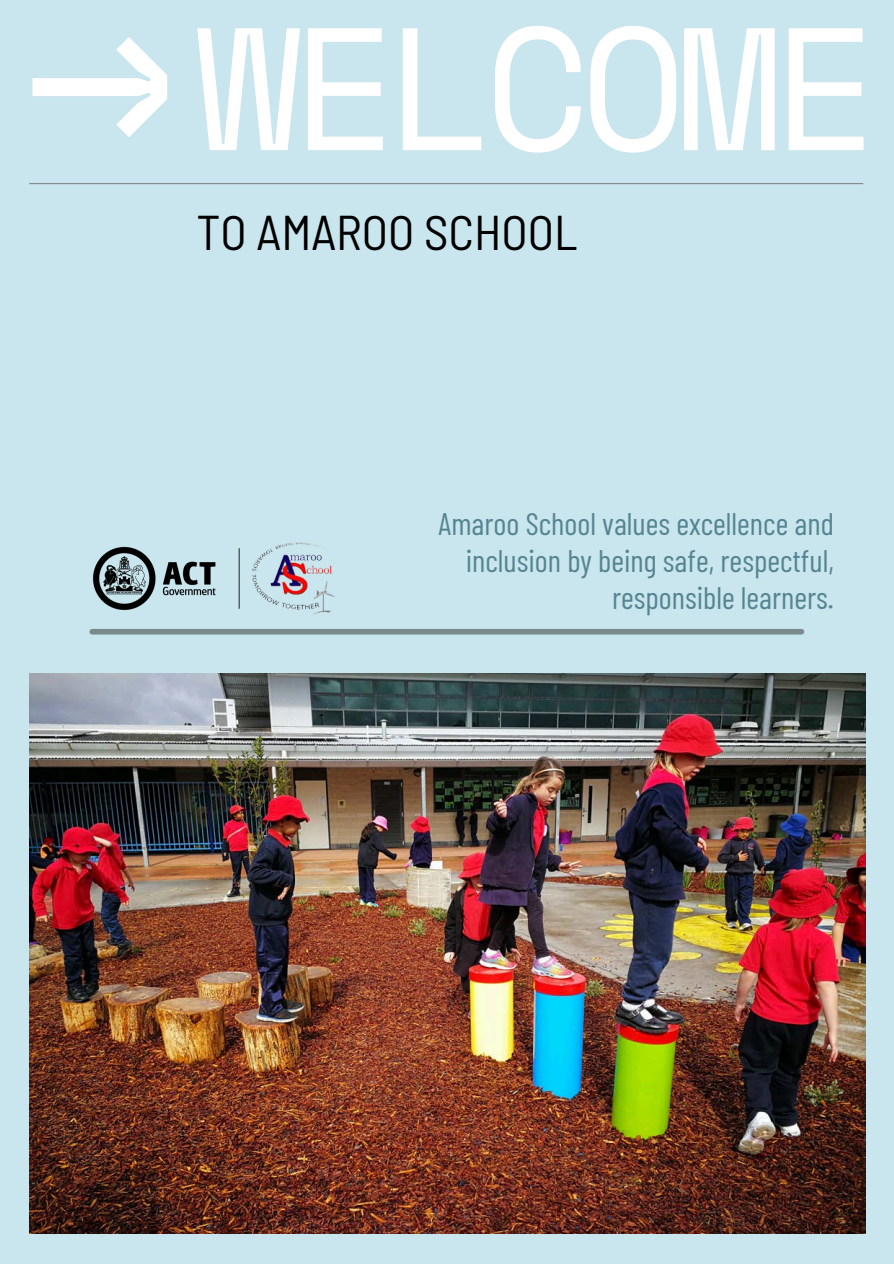
<style>
.page{position:relative;width:894px;height:1264px;background:#fff}
.page>*{position:absolute;margin:0;border:0;box-sizing:border-box;transform-origin:0 0}
.t1{font:249.3px "Space Mono";color:#fff}
.t2{font:174px "Space Mono";letter-spacing:-.06em;color:#fff}
.t3{font:semi-condensed 48.75px "Barlow";color:#000}
.t4{font:31.2px/37.2px "Barlow Condensed";color:#558592;text-align:right}
</style>
<div class="page">
<div style="left:0;top:0;width:893px;height:1263px;background:#c9e5ed"></div>
<img style="left:29px;top:673px;width:836px;height:559px">
<hr style="left:29px;top:183px;width:834px;height:1px;background:#7b8b8b">
<div style="left:92px;top:629px;width:709px;height:5px;background:#7b8b8b"></div>
<img style="left:92px;top:542px;width:243px;height:73px">
<h1 class="t1" style="left:23px;top:-105px;width:154px">→</h1>
<p class="t2" style="left:195px;top:-45px;width:684px">WELCOME</p>
<p class="t3" style="left:196px;top:201px;width:382px">TO AMAROO SCHOOL</p>
<p class="t4" style="left:438px;top:503px;width:396px">Amaroo School values excellence and inclusion by being safe, respectful, responsible learners.</p>
</div>
